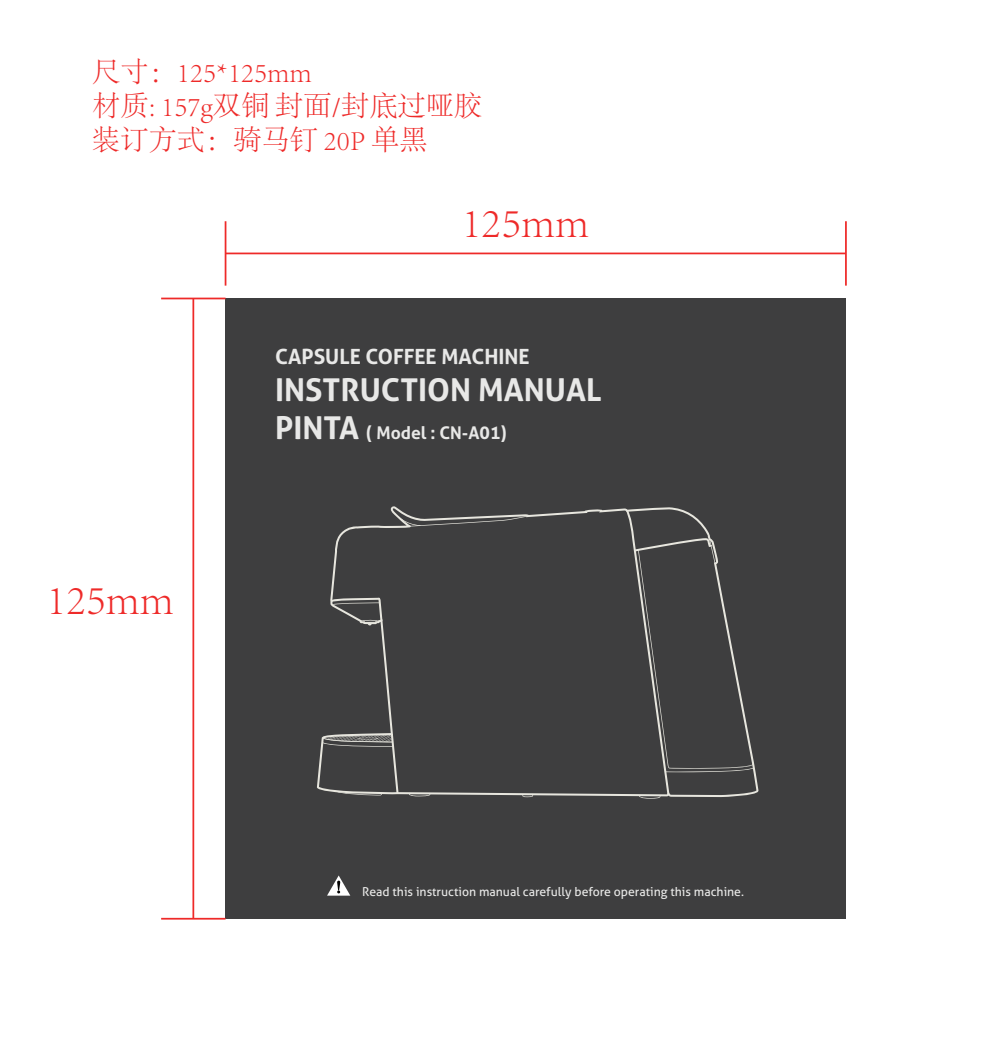
<style>
.page{position:relative;width:1003px;height:1048px;background:#fff}
.page>*{position:absolute;margin:0;border:0;box-sizing:border-box;transform-origin:0 0}
.t1{font:300 42.88px "Adobe Song Std";color:#ee2a29}
.t2{font:700 31.5px "Aller";color:#e8e8e7}
.t3{font:300 28.18px/33.8px "Adobe Song Std";color:#ee2a29}
.t4{font:700 21px "Aller";color:#e8e8e7}
.t5{font:700 17.5px "Aller";color:#e8e8e7}
.t6{font:12.25px "Aller";color:#e8e8e7}
.s1{font-size:31.5px}
</style>
<div class="page">
<div style="left:225px;top:298px;width:621px;height:620px;background:#3e3e3f"></div>
<svg style="left:327px;top:875px;width:23px;height:20px"></svg>
<svg style="left:317px;top:506px;width:441px;height:291px"></svg>
<svg style="left:409px;top:793px;width:21px;height:3px"></svg>
<svg style="left:522px;top:794px;width:11px;height:3px"></svg>
<svg style="left:396px;top:515px;width:132px;height:11px"></svg>
<svg style="left:331px;top:597px;width:51px;height:26px"></svg>
<svg style="left:626px;top:510px;width:128px;height:288px"></svg>
<svg style="left:322px;top:734px;width:76px;height:61px"></svg>
<hr style="left:225px;top:221px;width:1px;height:65px;background:#ee2a29">
<hr style="left:845px;top:221px;width:1px;height:65px;background:#ee2a29">
<hr style="left:225px;top:252px;width:621px;height:2px;background:#ee2a29">
<hr style="left:161px;top:298px;width:64px;height:1px;background:#ee2a29">
<hr style="left:161px;top:918px;width:64px;height:1px;background:#ee2a29">
<hr style="left:192px;top:298px;width:2px;height:620px;background:#ee2a29">
<h3 class="t3" style="left:92px;top:56px;width:391px">尺寸：125*125mm<br>材质: 157g双铜 封面/封底过哑胶装订方式：骑马钉 20P 单黑</h3>
<h1 class="t1" style="left:461px;top:198px;width:129px">125mm</h1>
<h1 class="t1" style="left:47px;top:575px;width:129px">125mm</h1>
<h3 class="t4" style="left:275px;top:343px;width:256px">CAPSULE COFFEE MACHINE</h3>
<h2 class="t2" style="left:275px;top:371px;width:328px">INSTRUCTION MANUAL</h2>
<h3 class="t5" style="left:275px;top:422px;width:233px"><span class="s1">PINTA</span> ( Model : CN-A01)</h3>
<p class="t6" style="left:362px;top:884px;width:383px">Read this instruction manual carefully before operating this machine.</p>
</div>
